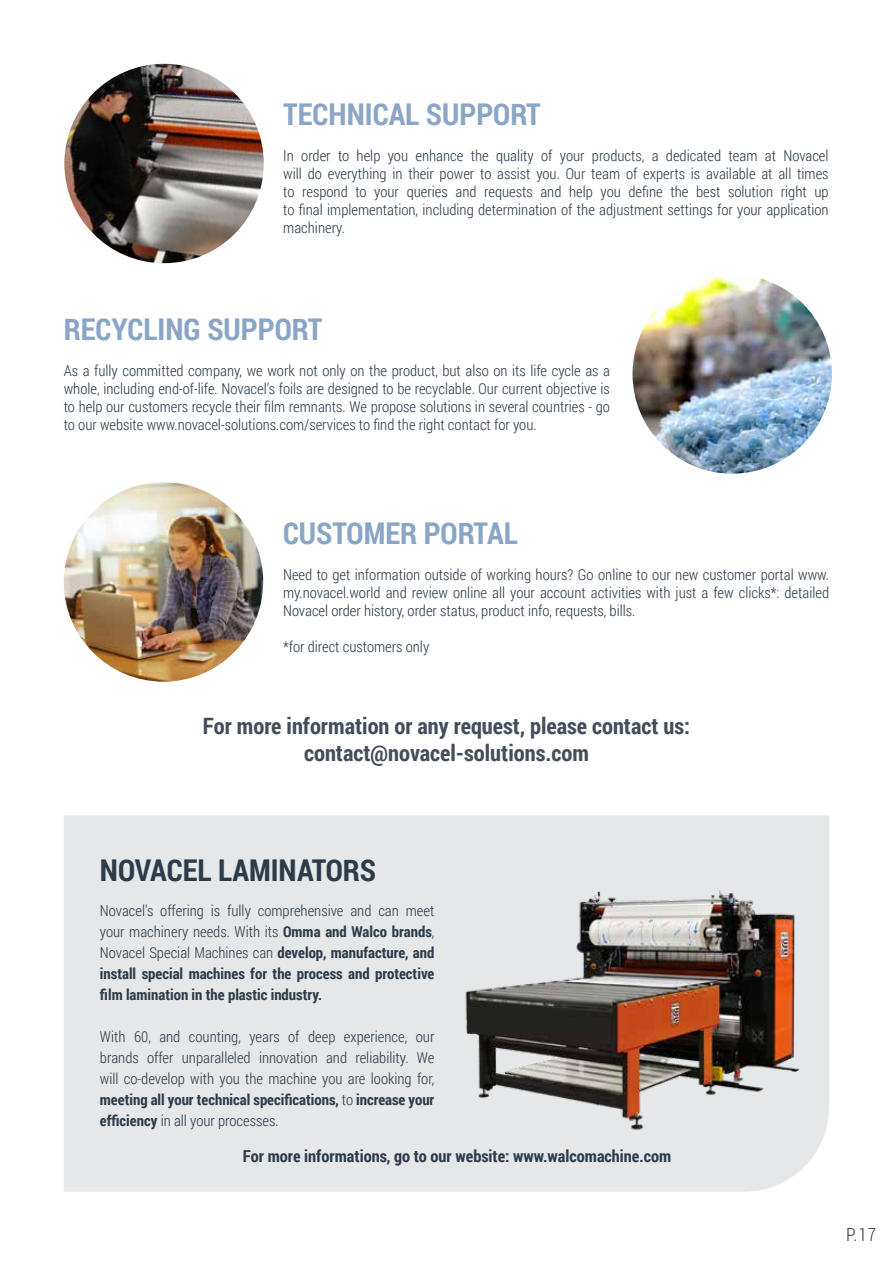
<style>
.page{position:relative;width:893px;height:1263px;background:#fff}
.page>*{position:absolute;margin:0;border:0;box-sizing:border-box;transform-origin:0 0}
.t1{font:700 30px "Roboto Condensed";color:#8aa5c5}
.t2{font:700 30px "Roboto Condensed";color:#2c3b4a}
.t3{font:700 22.5px/27px "Roboto Condensed";color:#444d5b;text-align:center}
.t4{font:300 18px "Roboto Condensed";color:#2c3b4a}
.t5{font:700 16.5px "Roboto Condensed";color:#2c3b4a}
.t6{font:300 15px/18px "Roboto Condensed";color:#2c3b4a;text-align:justify}
.t7{font:700 15px/21px "Roboto Condensed";color:#2c3b4a;text-align:justify}
.s1{font-weight:300}
.s2{font-weight:700}
</style>
<div class="page">
<div style="left:64px;top:815px;width:765px;height:377px;background:#e6e7e8"></div>
<img style="left:64px;top:64px;width:200px;height:199px;border-radius:100px">
<img style="left:632px;top:274px;width:200px;height:200px;border-radius:100px">
<img style="left:64px;top:482px;width:199px;height:200px;border-radius:100px">
<img style="left:457px;top:880px;width:350px;height:255px">
<h1 class="t1" style="left:283px;top:93px;width:259px">TECHNICAL SUPPORT</h1>
<p class="t6" style="left:283px;top:146px;width:547px">In order to help you enhance the quality of your products, a dedicated team at Novacel will do everything in their power to assist you. Our team of experts is available at all times to respond to your queries and requests and help you define the best solution right up to final implementation, including determination of the adjustment settings for your application machinery.</p>
<h1 class="t1" style="left:64px;top:309px;width:260px">RECYCLING SUPPORT</h1>
<p class="t6" style="left:64px;top:362px;width:548px">As a fully committed company, we work not only on the product, but also on its life cycle as a whole, including end-of-life. Novacel’s foils are designed to be recyclable. Our current objective is to help our customers recycle their film remnants. We propose solutions in several countries - go to our website www.novacel-solutions.com/services to find the right contact for you.</p>
<h1 class="t1" style="left:283px;top:512px;width:236px">CUSTOMER PORTAL</h1>
<p class="t6" style="left:283px;top:565px;width:548px">Need to get information outside of working hours? Go online to our new customer portal www. my.novacel.world and review online all your account activities with just a few clicks*: detailed Novacel order history, order status, product info, requests, bills.</p>
<p class="t6" style="left:283px;top:637px;width:148px">*for direct customers only</p>
<h2 class="t3" style="left:203px;top:711px;width:489px">For more information or any request, please contact us: contact@novacel-solutions.com</h2>
<h1 class="t2" style="left:100px;top:849px;width:278px">NOVACEL LAMINATORS</h1>
<p class="t7" style="left:100px;top:899px;width:336px"><span class="s1">Novacel’s offering is fully comprehensive and can meet your machinery needs. With its</span> Omma and Walco brands<span class="s1">, Novacel Special Machines can</span> develop, manufacture, and install special machines for the process and protective film lamination in the plastic industry.</p>
<p class="t6" style="left:100px;top:1025px;width:336px;line-height:21px">With 60, and counting, years of deep experience, our brands offer unparalleled innovation and reliability. We will co-develop with you the machine you are looking for, <span class="s2">meeting all your technical specifications,</span> to <span class="s2">increase your efficiency</span> in all your processes.</p>
<p class="t5" style="left:243px;top:1145px;width:430px">For more informations, go to our website: www.walcomachine.com</p>
<p class="t4" style="left:846px;top:1222px;width:32px">P.17</p>
</div>
